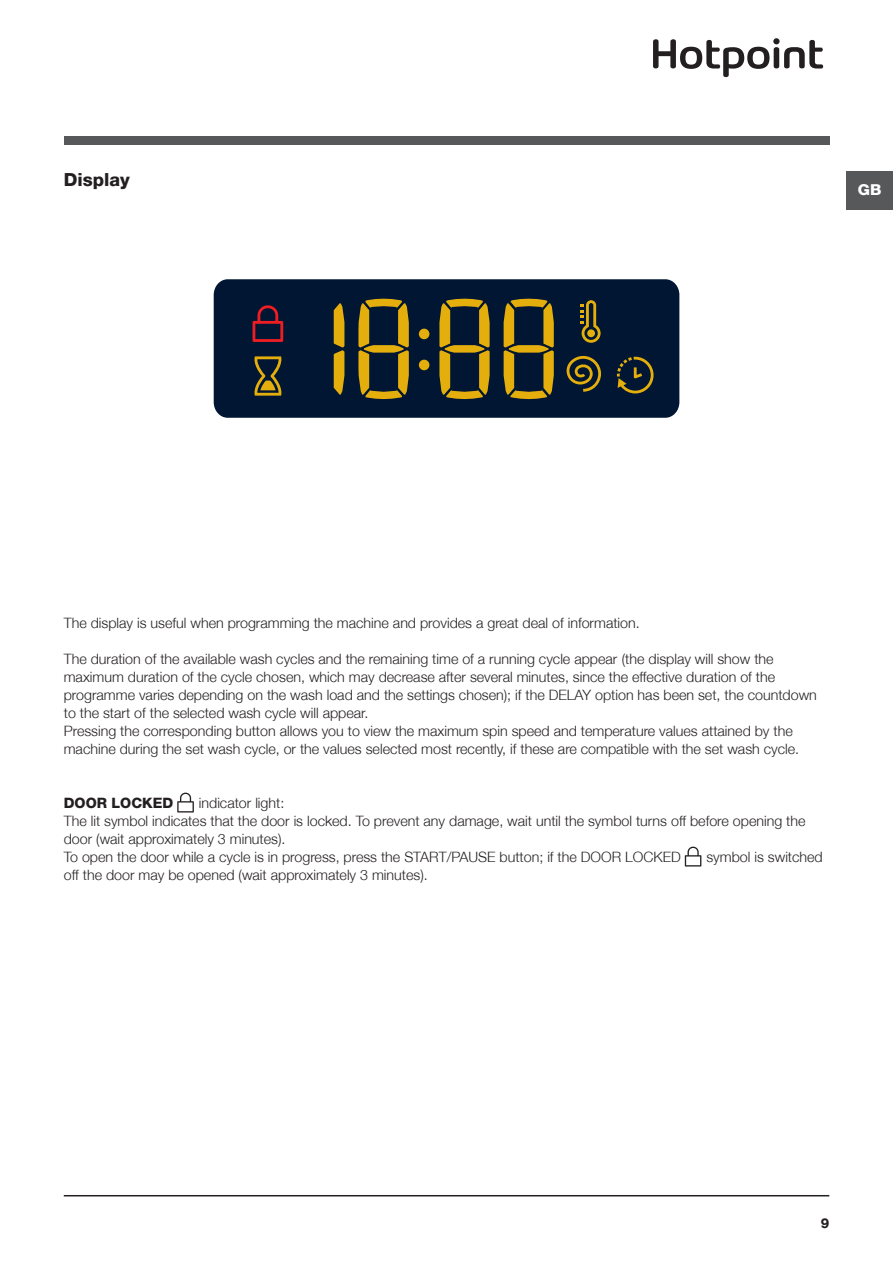
<style>
.page{position:relative;width:893px;height:1263px;background:#fff}
.page>*{position:absolute;margin:0;border:0;box-sizing:border-box;transform-origin:0 0}
.Corpo_testo{font:800 18px "Helvetica Neue";color:#231f20}
.t1{font:800 15px "Helvetica Neue";color:#fff;scale:1.05 1}
.Corpo_testo-2{font:300 14.25px/18px "Helvetica Neue";color:#231f20}
.Corpo_testo-3{font:800 14.25px "Helvetica Neue";color:#231f20}
.t2{font:800 13.5px "Helvetica Neue";color:#231f20}
</style>
<div class="page">
<hr style="left:64px;top:1195px;width:765px;height:1px;background:#231f20">
<div style="left:846px;top:172px;width:47px;height:38px;background:#57585a"></div>
<div style="left:64px;top:136px;width:765px;height:9px;background:#57585a"></div>
<svg style="left:784px;top:40px;width:39px;height:29px"></svg>
<div style="left:774px;top:47px;width:5px;height:21px;background:#231f20;border-radius:3px"></div>
<div style="left:773px;top:38px;width:7px;height:6px;background:#231f20;border-radius:50%"></div>
<svg style="left:653px;top:39px;width:116px;height:38px"></svg>
<div style="left:214px;top:279px;width:465px;height:139px;background:#001632"></div>
<svg style="left:580px;top:300px;width:21px;height:43px"></svg>
<div style="left:587px;top:329px;width:8px;height:8px;background:#e4ae0d;border-radius:50%"></div>
<svg style="left:253px;top:356px;width:30px;height:40px"></svg>
<svg style="left:253px;top:305px;width:30px;height:37px"></svg>
<svg style="left:567px;top:356px;width:34px;height:36px"></svg>
<svg style="left:617px;top:357px;width:37px;height:36px"></svg>
<div style="left:419px;top:329px;width:10px;height:10px;background:#e4ae0d;border-radius:50%"></div>
<div style="left:419px;top:360px;width:10px;height:10px;background:#e4ae0d;border-radius:50%"></div>
<svg style="left:334px;top:303px;width:10px;height:92px"></svg>
<svg style="left:358px;top:299px;width:51px;height:100px"></svg>
<svg style="left:439px;top:299px;width:51px;height:100px"></svg>
<svg style="left:504px;top:299px;width:50px;height:100px"></svg>
<svg style="left:177px;top:793px;width:17px;height:19px"></svg>
<svg style="left:685px;top:847px;width:16px;height:19px"></svg>
<p class="Corpo_testo" style="left:64px;top:169px;width:68px">Display</p>
<p class="t1" style="left:858px;top:181px;width:24px">GB</p>
<p class="Corpo_testo-2" style="left:64px;top:614px;width:577px">The display is useful when programming the machine and provides a great deal of information.</p>
<p class="Corpo_testo-2" style="left:64px;top:650px;width:755px">The duration of the available wash cycles and the remaining time of a running cycle appear (the display will show the maximum duration of the cycle chosen, which may decrease after several minutes, since the effective duration of the programme varies depending on the wash load and the settings chosen); if the DELAY option has been set, the countdown to the start of the selected wash cycle will appear.</p>
<p class="Corpo_testo-2" style="left:64px;top:722px;width:737px">Pressing the corresponding button allows you to view the maximum spin speed and temperature values attained by the machine during the set wash cycle, or the values selected most recently, if these are compatible with the set wash cycle.</p>
<p class="Corpo_testo-3" style="left:64px;top:795px;width:111px">DOOR LOCKED</p>
<p class="Corpo_testo-2" style="left:199px;top:794px;width:87px">indicator light:</p>
<p class="Corpo_testo-2" style="left:64px;top:812px;width:743px">The lit symbol indicates that the door is locked. To prevent any damage, wait until the symbol turns off before opening the door (wait approximately 3 minutes).</p>
<p class="Corpo_testo-2" style="left:64px;top:848px;width:619px">To open the door while a cycle is in progress, press the START/PAUSE button; if the DOOR LOCKED</p>
<p class="Corpo_testo-2" style="left:706px;top:848px;width:118px">symbol is switched</p>
<p class="Corpo_testo-2" style="left:64px;top:866px;width:365px">off the door may be opened (wait approximately 3 minutes).</p>
<p class="t2" style="left:821px;top:1215px;width:10px">9</p>
</div>
